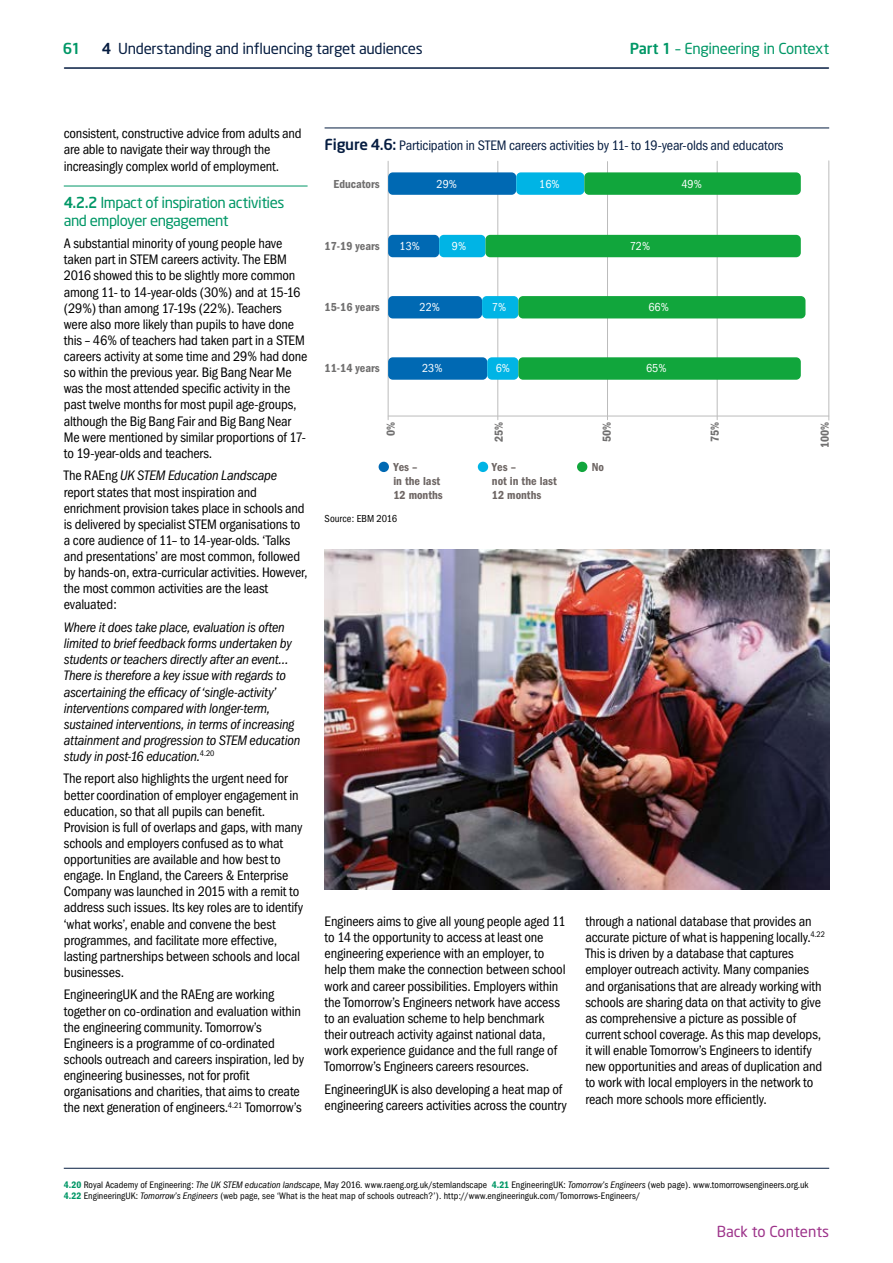
<style>
.page{position:relative;width:893px;height:1263px;background:#fff}
.page>*{position:absolute;margin:0;border:0;box-sizing:border-box;transform-origin:0 0}
.sub_sub{font:15px/18px "Neo Sans";letter-spacing:-.035em;color:#009766}
.t1{font:15px "Neo Sans";letter-spacing:-.02em;color:#061d41}
.t2{font:15px "Neo Sans";color:#9d338a}
.t3{font:500 15px "Neo Sans";color:#009766}
.main_text{font:condensed 14.25px/16.2px "Franklin Gothic";letter-spacing:-.01em;color:#000}
.main_text-2{font:italic condensed 14.25px/16.2px "Franklin Gothic";letter-spacing:-.015em;color:#000}
.fig_table_headers{font:condensed 14.25px "Franklin Gothic";letter-spacing:-.01em;color:#061d41}
.t4{font:600 condensed 12px "Franklin Gothic";color:#706f6f}
.t5{font:600 condensed 12px/14.4px "Franklin Gothic";color:#6e6664}
.t6{font:condensed 12px "Franklin Gothic";color:#fff}
.source{font:condensed 10.5px "Franklin Gothic";letter-spacing:-.005em;color:#000}
.footnotes{font:condensed 9.75px/11.2px "Franklin Gothic";color:#000}
.s1{font-weight:500}
.s2{font-style:italic}
.s3{font-family:"Neo Sans";font-weight:500;font-stretch:normal;font-size:15px}
.s4{font-weight:600;color:#009766}
</style>
<div class="page">
<hr style="left:65px;top:67px;width:763px;height:2px;background:#061d41">
<hr style="left:64px;top:1168px;width:765px;height:1px;background:#061d41">
<hr style="left:64px;top:186px;width:244px;height:1px;background:#009766">
<hr style="left:325px;top:128px;width:504px;height:1px;background:#061d41">
<hr style="left:497px;top:161px;width:1px;height:259px;background:#bcbcbc">
<hr style="left:717px;top:161px;width:1px;height:259px;background:#bcbcbc">
<hr style="left:828px;top:161px;width:1px;height:259px;background:#bcbcbc">
<hr style="left:607px;top:162px;width:1px;height:258px;background:#bcbcbc">
<hr style="left:388px;top:416px;width:441px;height:1px;background:#bcbcbc">
<hr style="left:388px;top:161px;width:1px;height:259px;background:#bcbcbc">
<div style="left:478px;top:462px;width:10px;height:10px;background:#00b4e5;border-radius:50%"></div>
<div style="left:379px;top:462px;width:10px;height:10px;background:#0069b3;border-radius:50%"></div>
<div style="left:577px;top:462px;width:10px;height:10px;background:#11a63c;border-radius:50%"></div>
<div style="left:388px;top:172px;width:128px;height:23px;background:#0069b3;border-radius:5px"></div>
<div style="left:388px;top:235px;width:51px;height:22px;background:#0069b3;border-radius:5px"></div>
<div style="left:388px;top:296px;width:94px;height:22px;background:#0069b3;border-radius:5px"></div>
<div style="left:388px;top:357px;width:99px;height:23px;background:#0069b3;border-radius:5px"></div>
<div style="left:439px;top:235px;width:46px;height:22px;background:#00b4e5;border-radius:5px"></div>
<div style="left:516px;top:172px;width:68px;height:23px;background:#00b4e5;border-radius:5px"></div>
<div style="left:487px;top:357px;width:31px;height:23px;background:#00b4e5;border-radius:5px"></div>
<div style="left:482px;top:296px;width:36px;height:22px;background:#00b4e5;border-radius:5px"></div>
<div style="left:485px;top:235px;width:316px;height:22px;background:#11a63c;border-radius:5px"></div>
<div style="left:584px;top:172px;width:217px;height:23px;background:#11a63c;border-radius:5px"></div>
<div style="left:518px;top:357px;width:283px;height:23px;background:#11a63c;border-radius:5px"></div>
<div style="left:518px;top:296px;width:287px;height:22px;background:#11a63c;border-radius:5px"></div>
<img style="left:325px;top:550px;width:504px;height:340px">
<p class="t3" style="left:63px;top:42px;width:19px">61</p>
<p class="t1" style="left:102px;top:40px;width:322px"><span class="s1">4</span> Understanding and influencing target audiences</p>
<p class="sub_sub" style="left:630px;top:40px;width:201px"><span class="s1">Part 1</span> – Engineering in Context</p>
<p class="main_text" style="left:64px;top:126px;width:239px">consistent, constructive advice from adults and are able to navigate their way through the increasingly complex world of employment.</p>
<p class="sub_sub" style="left:64px;top:193px;width:222px"><span class="s1">4.2.2</span> Impact of inspiration activities and employer engagement</p>
<p class="main_text" style="left:64px;top:235px;width:245px">A substantial minority of young people have taken part in STEM careers activity. The EBM 2016 showed this to be slightly more common among 11- to 14-year-olds (30%) and at 15-16 (29%) than among 17-19s (22%). Teachers were also more likely than pupils to have done this – 46% of teachers had taken part in a STEM careers activity at some time and 29% had done so within the previous year. Big Bang Near Me was the most attended specific activity in the past twelve months for most pupil age-groups, although the Big Bang Fair and Big Bang Near Me were mentioned by similar proportions of 17- to 19-year-olds and teachers.</p>
<p class="main_text" style="left:64px;top:468px;width:245px">The RAEng <span class="s2">UK STEM Education Landscape </span>report states that most inspiration and enrichment provision takes place in schools and is delivered by specialist STEM organisations to a core audience of 11– to 14-year-olds. ‘Talks and presentations’ are most common, followed by hands-on, extra-curricular activities. However, the most common activities are the least evaluated:</p>
<p class="main_text-2" style="left:64px;top:619px;width:238px">Where it does take place, evaluation is often limited to brief feedback forms undertaken by students or teachers directly after an event… There is therefore a key issue with regards to ascertaining the efficacy of ‘single-activity’ interventions compared with longer-term, sustained interventions, in terms of increasing attainment and progression to STEM education study in post-16 education.<sup>4.20</sup></p>
<p class="main_text" style="left:64px;top:771px;width:241px">The report also highlights the urgent need for better coordination of employer engagement in education, so that all pupils can benefit.<br>Provision is full of overlaps and gaps, with many schools and employers confused as to what opportunities are available and how best to engage. In England, the Careers &amp; Enterprise Company was launched in 2015 with a remit to address such issues. Its key roles are to identify ‘what works’, enable and convene the best programmes, and facilitate more effective, lasting partnerships between schools and local businesses.</p>
<p class="main_text" style="left:64px;top:987px;width:242px">EngineeringUK and the RAEng are working together on co-ordination and evaluation within the engineering community. Tomorrow’s Engineers is a programme of co-ordinated schools outreach and careers inspiration, led by engineering businesses, not for profit organisations and charities, that aims to create the next generation of engineers.<sup>4.21</sup> Tomorrow’s</p>
<p class="fig_table_headers" style="left:325px;top:137px;width:460px"><span class="s3">Figure 4.6:</span> Participation in STEM careers activities by 11- to 19-year-olds and educators</p>
<p class="t4" style="left:334px;top:177px;width:48px">Educators</p>
<p class="t6" style="left:437px;top:177px;width:22px">29%</p>
<p class="t6" style="left:539px;top:177px;width:22px">16%</p>
<p class="t6" style="left:681px;top:177px;width:22px">49%</p>
<p class="t4" style="left:325px;top:239px;width:57px">17-19 years</p>
<p class="t6" style="left:400px;top:239px;width:22px">13%</p>
<p class="t6" style="left:452px;top:239px;width:16px">9%</p>
<p class="t6" style="left:630px;top:239px;width:22px">72%</p>
<p class="t4" style="left:325px;top:300px;width:57px">15-16 years</p>
<p class="t6" style="left:420px;top:300px;width:22px">22%</p>
<p class="t6" style="left:492px;top:300px;width:16px">7%</p>
<p class="t6" style="left:648px;top:300px;width:22px">66%</p>
<p class="t4" style="left:325px;top:362px;width:57px">11-14 years</p>
<p class="t6" style="left:422px;top:362px;width:22px">23%</p>
<p class="t6" style="left:496px;top:362px;width:16px">6%</p>
<p class="t6" style="left:646px;top:362px;width:22px">65%</p>
<p class="t4" style="left:492px;top:442px;width:21px;rotate:-90deg">25%</p>
<p class="t4" style="left:600px;top:442px;width:21px;rotate:-90deg">50%</p>
<p class="t4" style="left:708px;top:442px;width:21px;rotate:-90deg">75%</p>
<p class="t4" style="left:818px;top:448px;width:27px;rotate:-90deg">100%</p>
<p class="t5" style="left:492px;top:459px;width:67px">Yes –<br>not in the last<br>12 months</p>
<p class="t4" style="left:384px;top:436px;width:15px;rotate:-90deg">0%</p>
<p class="t5" style="left:393px;top:459px;width:51px">Yes –<br>in the last<br>12 months</p>
<p class="t5" style="left:592px;top:459px;width:14px">No</p>
<p class="source" style="left:325px;top:513px;width:74px">Source: EBM 2016</p>
<p class="main_text" style="left:325px;top:913px;width:243px">Engineers aims to give all young people aged 11 to 14 the opportunity to access at least one engineering experience with an employer, to help them make the connection between school work and career possibilities. Employers within the Tomorrow’s Engineers network have access to an evaluation scheme to help benchmark their outreach activity against national data, work experience guidance and the full range of Tomorrow’s Engineers careers resources.</p>
<p class="main_text" style="left:325px;top:1081px;width:244px">EngineeringUK is also developing a heat map of engineering careers activities across the country</p>
<p class="main_text" style="left:585px;top:913px;width:241px">through a national database that provides an accurate picture of what is happening locally.<sup>4.22<br></sup>This is driven by a database that captures employer outreach activity. Many companies and organisations that are already working with schools are sharing data on that activity to give as comprehensive a picture as possible of current school coverage. As this map develops, it will enable Tomorrow’s Engineers to identify new opportunities and areas of duplication and to work with local employers in the network to reach more schools more efficiently.</p>
<p class="footnotes" style="left:64px;top:1179px;width:746px"><span class="s4">4.20</span> Royal Academy of Engineering: <span class="s2">The UK STEM education landscape</span>, May 2016. www.raeng.org.uk/stemlandscape <span class="s4">4.21</span> EngineeringUK: <span class="s2">Tomorrow’s Engineers</span> (web page). www.tomorrowsengineers.org.uk<br><span class="s4">4.22</span> EngineeringUK: <span class="s2">Tomorrow’s Engineers</span> (web page, see ‘What is the heat map of schools outreach?’). http://www.engineeringuk.com/Tomorrows-Engineers/</p>
<p class="t2" style="left:717px;top:1222px;width:114px">Back to Contents</p>
</div>
